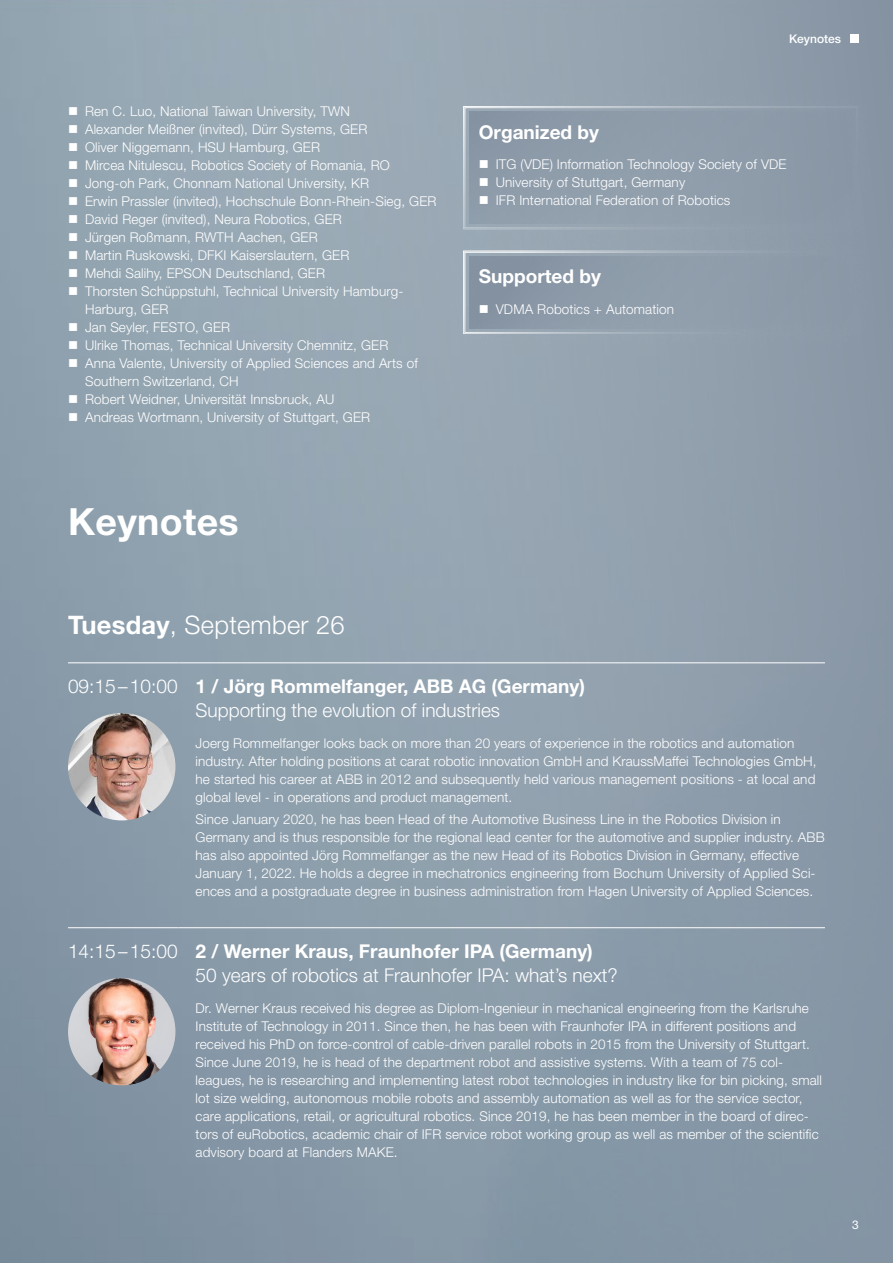
<style>
.page{position:relative;width:893px;height:1263px;background:#fff}
.page>*{position:absolute;margin:0;border:0;box-sizing:border-box;transform-origin:0 0}
.t1{font:700 37.5px "Helvetica Neue LT Std";letter-spacing:.01em;color:#fff}
.t2{font:300 25.5px "Helvetica Neue LT Std";letter-spacing:.01em;color:#fff}
.t3{font:300 19.05px/23.5px "Helvetica Neue LT Std";color:#fff}
.t4{font:700 19.05px "Helvetica Neue LT Std";color:#fff}
.t5{font:300 13.5px/18px "Helvetica Neue LT Std";letter-spacing:.01em;color:#fff}
.t6{font:500 12px "Helvetica Neue LT Std";color:#fff}
.t7{font:12px "Helvetica Neue LT Std";color:#fff}
.s1{font-weight:700}
</style>
<div class="page">
<div style="left:0;top:0;width:893px;height:1263px;background:linear-gradient(to bottom,#9aa9b5,#8495a4)"></div>
<div style="left:850px;top:34px;width:9px;height:9px;background:#fff"></div>
<div style="left:443px;top:85px;width:436px;height:165px;background:#fff;opacity:.75"></div>
<svg style="left:463px;top:106px;width:395px;height:123px"></svg>
<div style="left:443px;top:230px;width:436px;height:124px;background:#94a2af"></div>
<hr style="left:68px;top:662px;width:111px;height:1px;background:#fff">
<hr style="left:179px;top:662px;width:646px;height:1px;background:#fff">
<img style="left:68px;top:713px;width:107px;height:107px;border-radius:54px">
<hr style="left:68px;top:927px;width:111px;height:1px;background:#fff">
<hr style="left:179px;top:927px;width:646px;height:1px;background:#fff">
<img style="left:68px;top:978px;width:107px;height:107px;border-radius:54px">
<svg style="left:480px;top:160px;width:8px;height:8px"></svg>
<svg style="left:480px;top:178px;width:8px;height:8px"></svg>
<svg style="left:480px;top:196px;width:8px;height:8px"></svg>
<svg style="left:463px;top:251px;width:395px;height:83px"></svg>
<svg style="left:69px;top:107px;width:8px;height:8px"></svg>
<svg style="left:69px;top:125px;width:8px;height:8px"></svg>
<svg style="left:69px;top:143px;width:8px;height:8px"></svg>
<svg style="left:69px;top:161px;width:8px;height:8px"></svg>
<svg style="left:69px;top:179px;width:8px;height:8px"></svg>
<svg style="left:69px;top:197px;width:8px;height:8px"></svg>
<svg style="left:69px;top:215px;width:8px;height:8px"></svg>
<svg style="left:69px;top:233px;width:8px;height:8px"></svg>
<svg style="left:69px;top:251px;width:8px;height:8px"></svg>
<svg style="left:69px;top:269px;width:8px;height:8px"></svg>
<svg style="left:69px;top:287px;width:8px;height:8px"></svg>
<svg style="left:69px;top:323px;width:8px;height:8px"></svg>
<svg style="left:69px;top:341px;width:8px;height:8px"></svg>
<svg style="left:69px;top:359px;width:8px;height:8px"></svg>
<svg style="left:69px;top:395px;width:8px;height:8px"></svg>
<svg style="left:69px;top:413px;width:8px;height:8px"></svg>
<p class="t5" style="left:85px;top:102px;width:353px">Ren C. Luo, National Taiwan University, TWN<br>Alexander Meißner (invited), Dürr Systems, GER<br>Oliver Niggemann, HSU Hamburg, GER<br>Mircea Nitulescu, Robotics Society of Romania, RO Jong-oh Park, Chonnam National University, KR<br>Erwin Prassler (invited), Hochschule Bonn-Rhein-Sieg, GER David Reger (invited), Neura Robotics, GER<br>Jürgen Roßmann, RWTH Aachen, GER<br>Martin Ruskowski, DFKI Kaiserslautern, GER<br>Mehdi Salihy, EPSON Deutschland, GER<br>Thorsten Schüppstuhl, Technical University Hamburg-Harburg, GER<br>Jan Seyler, FESTO, GER<br>Ulrike Thomas, Technical University Chemnitz, GER<br>Anna Valente, University of Applied Sciences and Arts of Southern Switzerland, CH<br>Robert Weidner, Universität Innsbruck, AU<br>Andreas Wortmann, University of Stuttgart, GER</p>
<p class="t6" style="left:789px;top:31px;width:54px">Keynotes</p>
<h3 class="t4" style="left:479px;top:120px;width:122px">Organized by</h3>
<p class="t5" style="left:496px;top:155px;width:292px">ITG (VDE) Information Technology Society of VDE<br>University of Stuttgart, Germany<br>IFR International Federation of Robotics</p>
<h3 class="t4" style="left:479px;top:265px;width:124px">Supported by</h3>
<p class="t5" style="left:496px;top:300px;width:180px">VDMA Robotics + Automation</p>
<h1 class="t1" style="left:68px;top:499px;width:172px">Keynotes</h1>
<h2 class="t2" style="left:68px;top:609px;width:278px"><span class="s1">Tuesday</span>, September 26</h2>
<h3 class="t3" style="left:196px;top:674px;width:391px;text-indent:-128px">09:15–10:00 <span class="s1">1 / Jörg Rommelfanger, ABB AG (Germany)<br></span>Supporting the evolution of industries</h3>
<p class="t5" style="left:196px;top:734px;width:623px">Joerg Rommelfanger looks back on more than 20 years of experience in the robotics and automation industry. After holding positions at carat robotic innovation GmbH and KraussMaffei Technologies GmbH, he started his career at ABB in 2012 and subsequently held various management positions - at local and global level - in operations and product management.</p>
<p class="t5" style="left:196px;top:810px;width:631px">Since January 2020, he has been Head of the Automotive Business Line in the Robotics Division in Germany and is thus responsible for the regional lead center for the automotive and supplier industry. ABB has also appointed Jörg Rommelfanger as the new Head of its Robotics Division in Germany, effective January 1, 2022. He holds a degree in mechatronics engineering from Bochum University of Applied Sci&shy;ences and a postgraduate degree in business administration from Hagen University of Applied Sciences.</p>
<h3 class="t3" style="left:196px;top:939px;width:424px;text-indent:-128px">14:15–15:00 <span class="s1">2 / Werner Kraus, Fraunhofer IPA (Germany)<br></span>50 years of robotics at Fraunhofer IPA: what’s next?</h3>
<p class="t5" style="left:196px;top:998px;width:628px">Dr. Werner Kraus received his degree as Diplom-Ingenieur in mechanical engineering from the Karlsruhe Institute of Technology in 2011. Since then, he has been with Fraunhofer IPA in different positions and received his PhD on force-control of cable-driven parallel robots in 2015 from the University of Stuttgart.<br>Since June 2019, he is head of the department robot and assistive systems. With a team of 75 col&shy;leagues, he is researching and implementing latest robot technologies in industry like for bin picking, small lot size welding, autonomous mobile robots and assembly automation as well as for the service sector, care applications, retail, or agricultural robotics. Since 2019, he has been member in the board of direc&shy;tors of euRobotics, academic chair of IFR service robot working group as well as member of the scientific advisory board at Flanders MAKE.</p>
<p class="t7" style="left:852px;top:1217px;width:8px">3</p>
</div>
